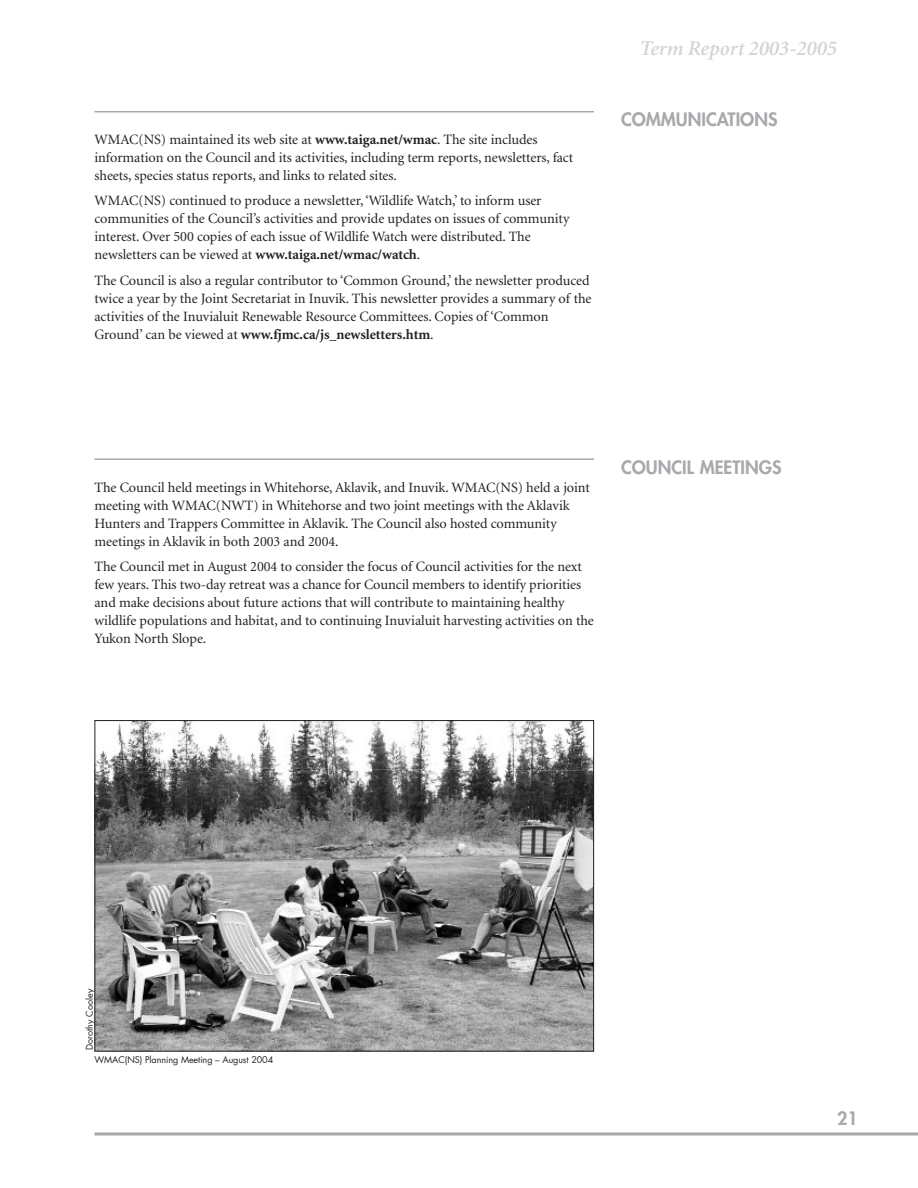
<style>
.page{position:relative;width:918px;height:1188px;background:#fff}
.page>*{position:absolute;margin:0;border:0;box-sizing:border-box;transform-origin:0 0}
.t1{font:italic 600 21px "Minion";letter-spacing:-.005em;color:#d1d3d5}
.t2{font:800 18px "Futura";color:#a7a9ac}
.t3{font:14.25px/18px "Minion";letter-spacing:-.005em;color:#231f1f}
.t4{font:9px "Futura";letter-spacing:-.005em;color:#231f1f}
.s1{font-weight:700}
</style>
<div class="page">
<svg style="left:94px;top:1132px;width:824px;height:4px;background:#bcbec0"></svg>
<hr style="left:94px;top:111px;width:500px;height:1px;background:#a7a9ac">
<hr style="left:94px;top:458px;width:500px;height:2px;background:#a7a9ac">
<img style="left:96px;top:722px;width:496px;height:328px">
<p class="t3" style="left:94px;top:131px;width:480px">WMAC(NS) maintained its web site at <span class="s1">www.taiga.net/wmac</span>. The site includes information on the Council and its activities, including term reports, newsletters, fact sheets, species status reports, and links to related sites.</p>
<p class="t3" style="left:94px;top:193px;width:477px">WMAC(NS) continued to produce a newsletter, ‘Wildlife Watch,’ to inform user communities of the Council’s activities and provide updates on issues of community interest. Over 500 copies of each issue of Wildlife Watch were distributed. The newsletters can be viewed at <span class="s1">www.taiga.net/wmac/watch</span>.</p>
<p class="t3" style="left:94px;top:272px;width:499px">The Council is also a regular contributor to ‘Common Ground,’ the newsletter produced twice a year by the Joint Secretariat in Inuvik. This newsletter provides a summary of the activities of the Inuvialuit Renewable Resource Committees. Copies of ‘Common Ground’ can be viewed at <span class="s1">www.fjmc.ca/js_newsletters.htm</span>.</p>
<h1 class="t1" style="left:640px;top:40px;width:199px">Term Report 2003-2005</h1>
<p class="t2" style="left:621px;top:111px;width:158px">COMMUNICATIONS</p>
<p class="t3" style="left:94px;top:479px;width:497px">The Council held meetings in Whitehorse, Aklavik, and Inuvik. WMAC(NS) held a joint meeting with WMAC(NWT) in Whitehorse and two joint meetings with the Aklavik Hunters and Trappers Committee in Aklavik. The Council also hosted community meetings in Aklavik in both 2003 and 2004.</p>
<p class="t3" style="left:94px;top:559px;width:501px">The Council met in August 2004 to consider the focus of Council activities for the next few years. This two-day retreat was a chance for Council members to identify priorities and make decisions about future actions that will contribute to maintaining healthy wildlife populations and habitat, and to continuing Inuvialuit harvesting activities on the Yukon North Slope.</p>
<p class="t2" style="left:621px;top:458px;width:162px">COUNCIL MEETINGS</p>
<p class="t4" style="left:85px;top:1050px;width:63px;rotate:-90deg">Dorothy Cooley</p>
<p class="t4" style="left:94px;top:1056px;width:180px">WMAC(NS) Planning Meeting – August 2004</p>
<p class="t2" style="left:837px;top:1110px;width:22px">21</p>
</div>
